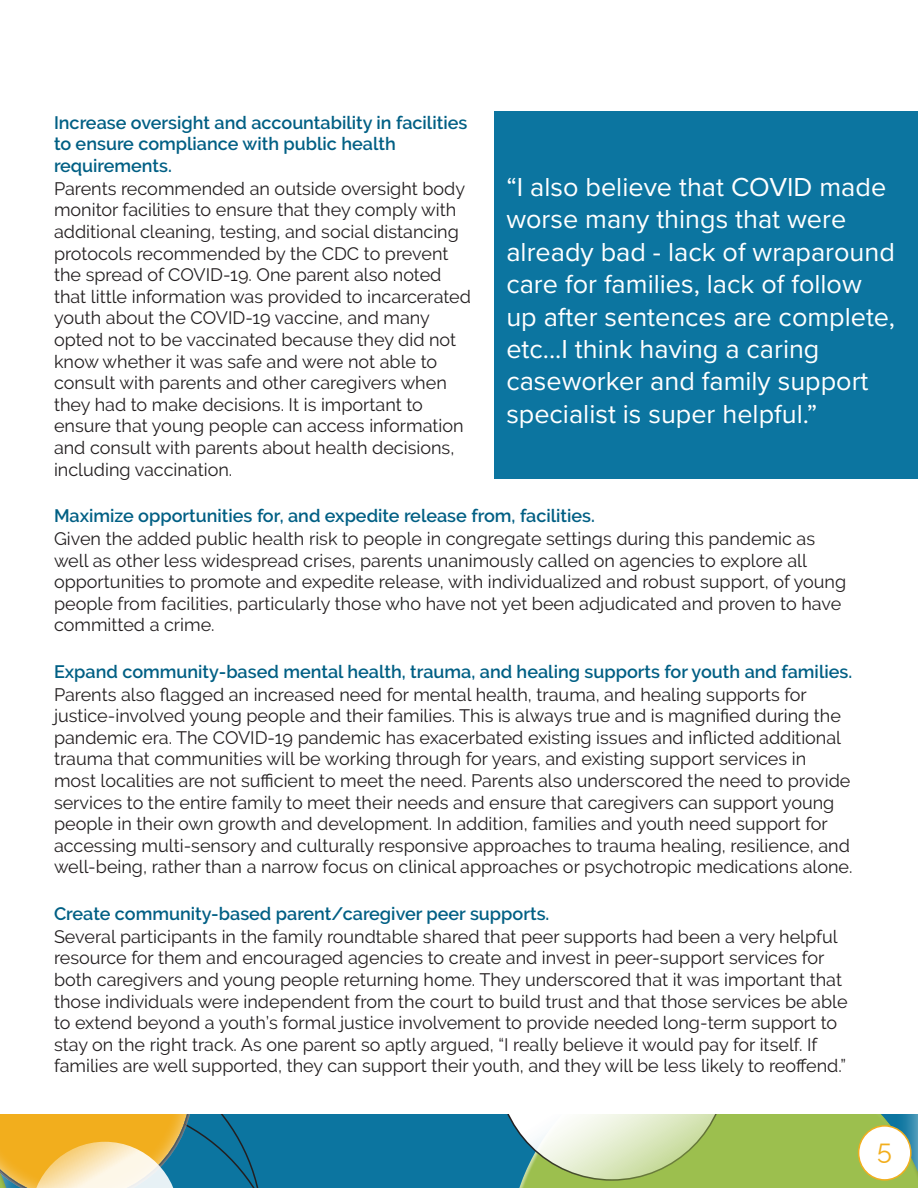
<style>
.page{position:relative;width:918px;height:1188px;background:#fff}
.page>*{position:absolute;margin:0;border:0;box-sizing:border-box;transform-origin:0 0}
.basic_no_hyphenate{font:27px/32.4px "Proxima Nova";color:#fff}
.t1{font:27px "Raleway";color:#f2ae1d}
.basic_no_hyphenate-2{font:18px/21.6px "Raleway";color:#231f20}
.basic_no_hyphenate-3{font:600 18px/21.6px "Raleway";color:#005f84}
</style>
<div class="page">
<div style="left:284px;top:1114px;width:223px;height:74px;background:#0c75a0"></div>
<div style="left:517px;top:1111px;width:401px;height:77px;background:#8b8b8b;opacity:.69"></div>
<svg style="left:497px;top:951px;width:230px;height:229px"></svg>
<svg style="left:0;top:1114px;width:284px;height:74px;background:#98a376"></svg>
<div style="left:0;top:788px;width:918px;height:325px;background:#fff"></div>
<div style="left:859px;top:1126px;width:52px;height:54px;background:#fff;border-radius:50%"></div>
<div style="left:858px;top:1125px;width:54px;height:56px;border:2px solid #f2ae1d;border-radius:50%"></div>
<div style="left:495px;top:112px;width:423px;height:367px;background:#0c75a0"></div>
<p class="basic_no_hyphenate-3" style="left:54px;top:111px;width:415px">Increase oversight and accountability in facilities to ensure compliance with public health requirements.</p>
<p class="basic_no_hyphenate-2" style="left:54px;top:178px;width:419px">Parents recommended an outside oversight body monitor facilities to ensure that they comply with additional cleaning, testing, and social distancing protocols recommended by the CDC to prevent the spread of COVID-19. One parent also noted that little information was provided to incarcerated youth about the COVID-19 vaccine, and many opted not to be vaccinated because they did not know whether it was safe and were not able to consult with parents and other caregivers when they had to make decisions. It is important to ensure that young people can access information and consult with parents about health decisions, including vaccination.</p>
<p class="basic_no_hyphenate-3" style="left:54px;top:505px;width:543px">Maximize opportunities for, and expedite release from, facilities.</p>
<p class="basic_no_hyphenate-2" style="left:54px;top:528px;width:794px">Given the added public health risk to people in congregate settings during this pandemic as well as other less widespread crises, parents unanimously called on agencies to explore all opportunities to promote and expedite release, with individualized and robust support, of young people from facilities, particularly those who have not yet been adjudicated and proven to have committed a crime.</p>
<p class="basic_no_hyphenate-3" style="left:54px;top:660px;width:800px">Expand community-based mental health, trauma, and healing supports for youth and families.</p>
<p class="basic_no_hyphenate-2" style="left:54px;top:683px;width:800px">Parents also flagged an increased need for mental health, trauma, and healing supports for justice-involved young people and their families. This is always true and is magnified during the pandemic era. The COVID-19 pandemic has exacerbated existing issues and inflicted additional trauma that communities will be working through for years, and existing support services in most localities are not sufficient to meet the need. Parents also underscored the need to provide services to the entire family to meet their needs and ensure that caregivers can support young people in their own growth and development. In addition, families and youth need support for accessing multi-sensory and culturally responsive approaches to trauma healing, resilience, and well-being, rather than a narrow focus on clinical approaches or psychotropic medications alone.</p>
<p class="basic_no_hyphenate-3" style="left:54px;top:903px;width:497px">Create community-based parent/caregiver peer supports.</p>
<p class="basic_no_hyphenate-2" style="left:54px;top:926px;width:795px">Several participants in the family roundtable shared that peer supports had been a very helpful resource for them and encouraged agencies to create and invest in peer-support services for both caregivers and young people returning home. They underscored that it was important that those individuals were independent from the court to build trust and that those services be able to extend beyond a youth’s formal justice involvement to provide needed long-term support to stay on the right track. As one parent so aptly argued, “I really believe it would pay for itself. If families are well supported, they can support their youth, and they will be less likely to reoffend.”</p>
<p class="basic_no_hyphenate" style="left:506px;top:170px;width:390px">“I also believe that COVID made worse many things that were already bad - lack of wraparound care for families, lack of follow up after sentences are complete, etc...I think having a caring caseworker and family support specialist is super helpful.”</p>
<p class="t1" style="left:877px;top:1133px;width:16px">5</p>
</div>
